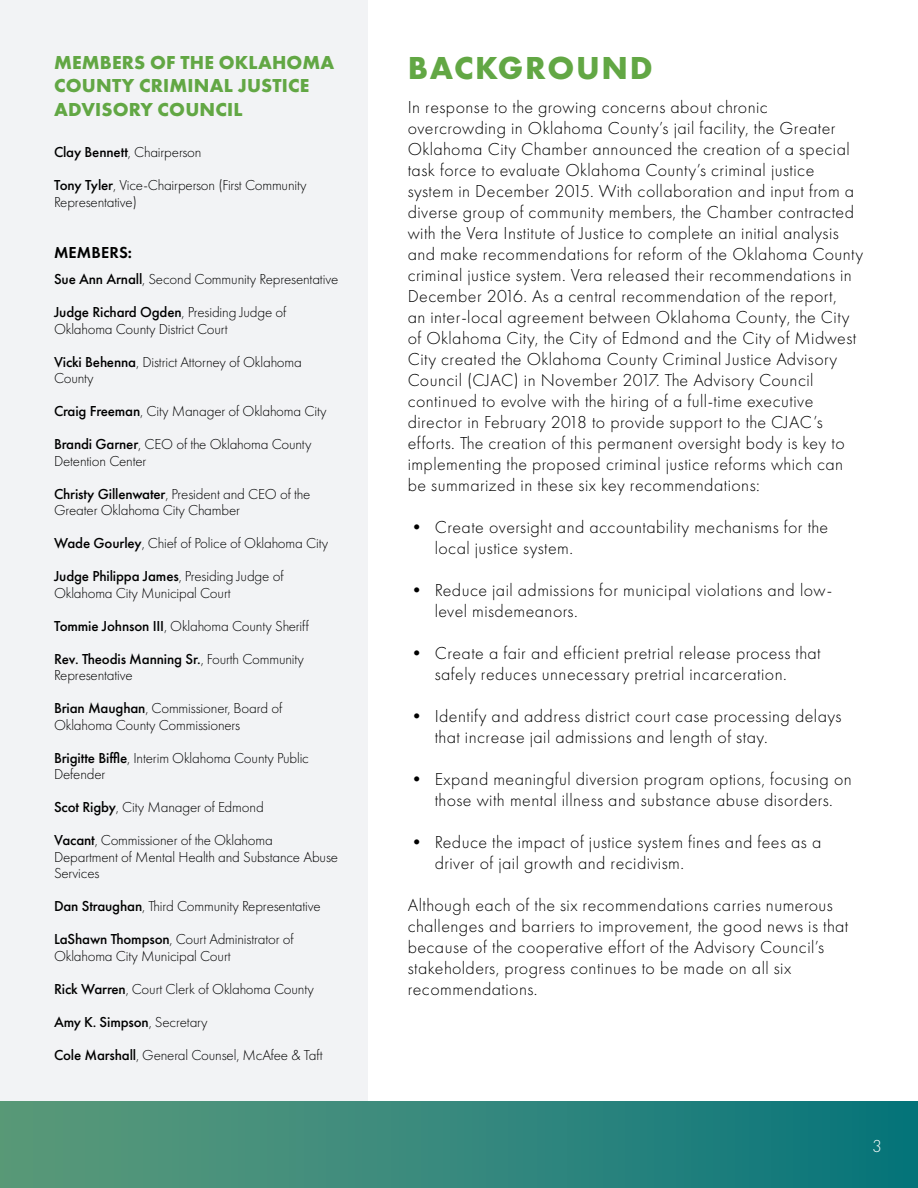
<style>
.page{position:relative;width:918px;height:1188px;background:#fff}
.page>*{position:absolute;margin:0;border:0;box-sizing:border-box;transform-origin:0 0}
.t1{font:700 33px "Futura PT";letter-spacing:.05em;color:#62a744}
.t2{font:700 19.5px/23.4px "Futura PT";letter-spacing:.01em;color:#62a744}
.t3{font:300 18px/21px "Futura PT";letter-spacing:.025em;color:#000}
.t4{font:300 18px "Futura PT";color:#fff}
.t5{font:600 16.5px "Futura PT";letter-spacing:.01em;color:#000}
.t6{font:300 15px/16.5px "Futura PT";letter-spacing:-.01em;color:#000}
.t7{font:500 15px "Futura PT";letter-spacing:-.01em;color:#000}
.s1{font-weight:500}
.s2{font-weight:300}
</style>
<div class="page">
<div style="left:0;top:0;width:367px;height:1188px;background:#f2f3f5"></div>
<div style="left:0;top:1102px;width:918px;height:86px;background:linear-gradient(to right,#5e9b7b,#09757c)"></div>
<p class="t2" style="left:54px;top:50px;width:282px">MEMBERS OF THE OKLAHOMA<br>COUNTY CRIMINAL JUSTICE<br>ADVISORY COUNCIL</p>
<p class="t6" style="left:54px;top:144px;width:149px"><span class="s1">Clay Bennett</span>, Chairperson</p>
<p class="t6" style="left:54px;top:177px;width:254px"><span class="s1">Tony Tyler</span>, Vice-Chairperson (First Community<br>Representative)</p>
<p class="t5" style="left:54px;top:242px;width:79px">MEMBERS:</p>
<p class="t6" style="left:54px;top:271px;width:286px"><span class="s1">Sue Ann Arnall</span>, Second Community Representative</p>
<p class="t6" style="left:54px;top:304px;width:234px"><span class="s1">Judge Richard Ogden</span>, Presiding Judge of<br>Oklahoma County District Court</p>
<p class="t6" style="left:54px;top:354px;width:249px"><span class="s1">Vicki Behenna</span>, District Attorney of Oklahoma<br>County</p>
<p class="t6" style="left:54px;top:403px;width:274px"><span class="s1">Craig Freeman</span>, City Manager of Oklahoma City</p>
<p class="t6" style="left:54px;top:436px;width:259px"><span class="s1">Brandi Garner</span>, CEO of the Oklahoma County<br>Detention Center</p>
<p class="t6" style="left:54px;top:486px;width:258px"><span class="s1">Christy Gillenwater</span>, President and CEO of the<br>Greater Oklahoma City Chamber</p>
<p class="t6" style="left:54px;top:535px;width:276px"><span class="s1">Wade Gourley</span>, Chief of Police of Oklahoma City</p>
<p class="t6" style="left:54px;top:568px;width:231px"><span class="s1">Judge Philippa James</span>, Presiding Judge of<br>Oklahoma City Municipal Court</p>
<p class="t6" style="left:54px;top:618px;width:256px"><span class="s1">Tommie Johnson III</span>, Oklahoma County Sheriff</p>
<p class="t6" style="left:54px;top:651px;width:252px"><span class="s1">Rev. Theodis Manning Sr.</span>, Fourth Community<br>Representative</p>
<p class="t6" style="left:54px;top:700px;width:230px"><span class="s1">Brian Maughan</span>, Commissioner, Board of<br>Oklahoma County Commissioners</p>
<p class="t6" style="left:54px;top:750px;width:256px"><span class="s1">Brigitte Biffle</span>, Interim Oklahoma County Public<br>Defender</p>
<p class="t6" style="left:54px;top:799px;width:211px"><span class="s1">Scot Rigby</span>, City Manager of Edmond</p>
<p class="t6" style="left:54px;top:832px;width:286px"><span class="s1">Vacant</span>, Commissioner of the Oklahoma<br>Department of Mental Health and Substance Abuse<br>Services</p>
<p class="t6" style="left:54px;top:898px;width:268px"><span class="s1">Dan Straughan</span>, Third Community Representative</p>
<p class="t6" style="left:54px;top:931px;width:241px"><span class="s1">LaShawn Thompson</span>, Court Administrator of<br>Oklahoma City Municipal Court</p>
<p class="t6" style="left:54px;top:981px;width:261px"><span class="s1">Rick Warren</span>, Court Clerk of Oklahoma County</p>
<p class="t7" style="left:54px;top:1013px;width:155px">Amy K. Simpson<span class="s2">, Secretary</span></p>
<p class="t6" style="left:54px;top:1047px;width:270px"><span class="s1">Cole Marshall</span>, General Counsel, McAfee &amp; Taft</p>
<h1 class="t1" style="left:408px;top:47px;width:246px">BACKGROUND</h1>
<p class="t3" style="left:408px;top:97px;width:457px">In response to the growing concerns about chronic overcrowding in Oklahoma County’s jail facility, the Greater Oklahoma City Chamber announced the creation of a special task force to evaluate Oklahoma County’s criminal justice system in December 2015. With collaboration and input from a diverse group of community members, the Chamber contracted with the Vera Institute of Justice to complete an initial analysis and make recommendations for reform of the Oklahoma County criminal justice system. Vera released their recommendations in December 2016. As a central recommendation of the report,<br>an inter-local agreement between Oklahoma County, the City of Oklahoma City, the City of Edmond and the City of Midwest City created the Oklahoma County Criminal Justice Advisory Council (CJAC) in November 2017. The Advisory Council continued to evolve with the hiring of a full-time executive director in February 2018 to provide support to the CJAC’s efforts. The creation of this permanent oversight body is key to implementing the proposed criminal justice reforms which can be summarized in these six key recommendations:</p>
<p class="t3" style="left:435px;top:517px;width:395px;text-indent:-27px">• Create oversight and accountability mechanisms for the local justice system.</p>
<p class="t3" style="left:435px;top:580px;width:399px;text-indent:-27px">• Reduce jail admissions for municipal violations and low&shy;level misdemeanors.</p>
<p class="t3" style="left:408px;top:643px;width:415px;text-align:center">• Create a fair and efficient pretrial release process that safely reduces unnecessary pretrial incarceration.</p>
<p class="t3" style="left:435px;top:706px;width:408px;text-indent:-27px">• Identify and address district court case processing delays that increase jail admissions and length of stay.</p>
<p class="t3" style="left:408px;top:769px;width:446px;text-align:center">• Expand meaningful diversion program options, focusing on those with mental illness and substance abuse disorders.</p>
<p class="t3" style="left:435px;top:832px;width:388px;text-indent:-27px">• Reduce the impact of justice system fines and fees as a driver of jail growth and recidivism.</p>
<p class="t3" style="left:408px;top:895px;width:442px">Although each of the six recommendations carries numerous challenges and barriers to improvement, the good news is that because of the cooperative effort of the Advisory Council’s stakeholders, progress continues to be made on all six recommendations.</p>
<p class="t4" style="left:872px;top:1135px;width:11px">3</p>
</div>
